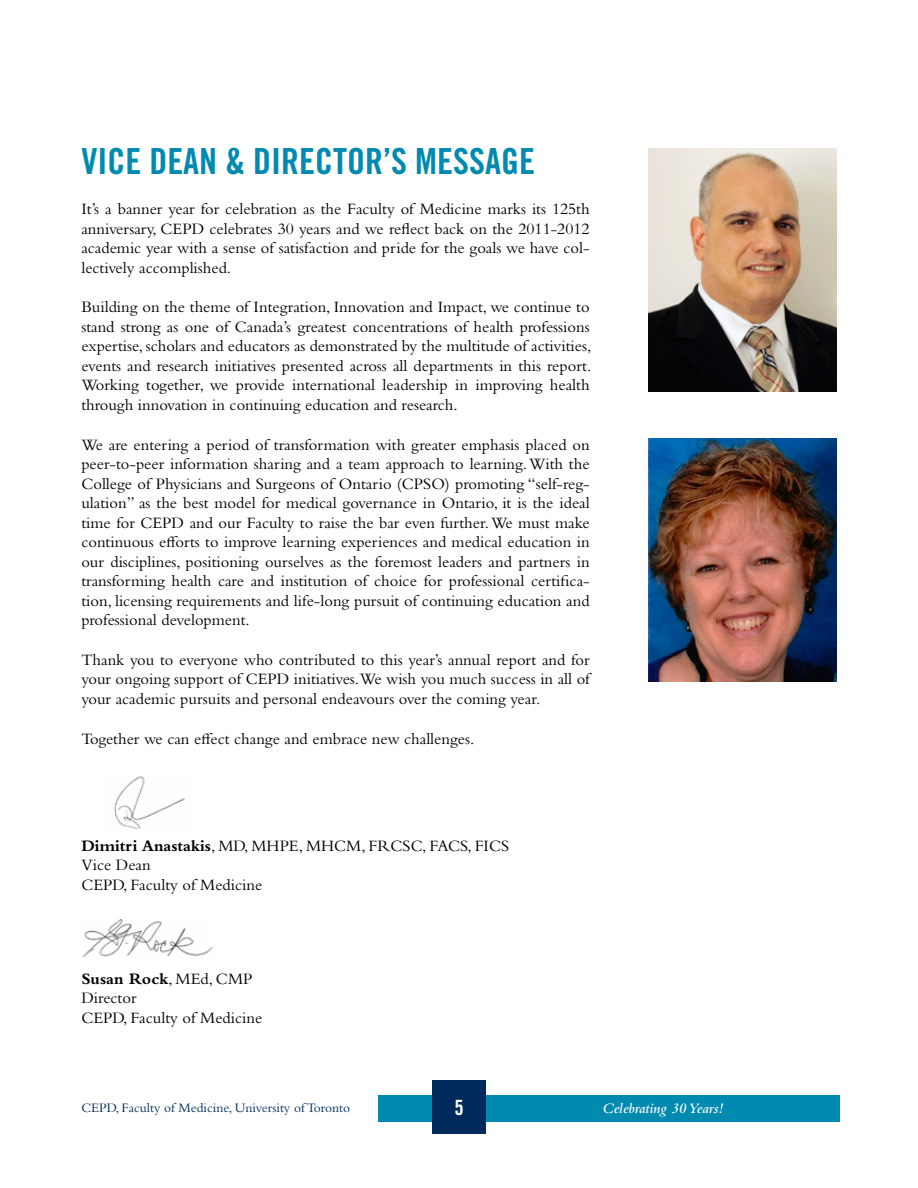
<style>
.page{position:relative;width:918px;height:1188px;background:#fff}
.page>*{position:absolute;margin:0;border:0;box-sizing:border-box;transform-origin:0 0}
.t1{font:36px "Trade Gothic LT Std Bd Cn 20";color:#008ab0}
.t2{font:21px "Trade Gothic LT Std Bd Cn 20";color:#fff}
.t3{font:16.5px/19.5px "Bembo Std";color:#000;text-align:justify}
.t4{font:700 16.5px "Bembo Std";color:#000}
.t5{font:italic 600 15px "Bembo Std";color:#fff}
.t6{font:13.5px "Bembo Std";color:#002a5c}
.s1{font-weight:700}
.s2{font-weight:400}
</style>
<div class="page">
<div style="left:378px;top:1095px;width:462px;height:27px;background:#008ab0"></div>
<div style="left:432px;top:1080px;width:54px;height:54px;background:#002a5c"></div>
<img style="left:648px;top:148px;width:189px;height:244px">
<img style="left:648px;top:438px;width:189px;height:243px">
<img style="left:114px;top:776px;width:71px;height:53px">
<img style="left:83px;top:919px;width:130px;height:39px">
<p class="t1" style="left:81px;top:140px;width:455px">VICE DEAN &amp; DIRECTOR’S MESSAGE</p>
<p class="t3" style="left:81px;top:199px;width:510px">It’s a banner year for celebration as the Faculty of Medicine marks its 125th anniversary, CEPD celebrates 30 years and we reflect back on the 2011-2012 academic year with a sense of satisfaction and pride for the goals we have col&shy;lectively accomplished.</p>
<p class="t3" style="left:81px;top:297px;width:511px">Building on the theme of Integration, Innovation and Impact, we continue to stand strong as one of Canada’s greatest concentrations of health professions expertise, scholars and educators as demonstrated by the multitude of activities, events and research initiatives presented across all departments in this report.<br>Working together, we provide international leadership in improving health through innovation in continuing education and research.</p>
<p class="t3" style="left:81px;top:435px;width:510px">We are entering a period of transformation with greater emphasis placed on peer-to-peer information sharing and a team approach to learning. With the College of Physicians and Surgeons of Ontario (CPSO) promoting “self-reg&shy;ulation” as the best model for medical governance in Ontario, it is the ideal time for CEPD and our Faculty to raise the bar even further. We must make continuous efforts to improve learning experiences and medical education in our disciplines, positioning ourselves as the foremost leaders and partners in transforming health care and institution of choice for professional certifica&shy;tion, licensing requirements and life-long pursuit of continuing education and professional development.</p>
<p class="t3" style="left:81px;top:650px;width:510px">Thank you to everyone who contributed to this year’s annual report and for your ongoing support of CEPD initiatives.We wish you much success in all of your academic pursuits and personal endeavours over the coming year.</p>
<p class="t3" style="left:81px;top:729px;width:394px">Together we can effect change and embrace new challenges.</p>
<p class="t3" style="left:81px;top:836px;width:429px"><span class="s1">Dimitri Anastakis</span>, MD, MHPE, MHCM, FRCSC, FACS, FICS</p>
<p class="t3" style="left:81px;top:855px;width:71px">Vice Dean</p>
<p class="t3" style="left:81px;top:875px;width:182px">CEPD, Faculty of Medicine</p>
<p class="t4" style="left:81px;top:969px;width:173px">Susan Rock<span class="s2">, MEd, CMP</span></p>
<p class="t3" style="left:81px;top:988px;width:57px">Director</p>
<p class="t3" style="left:81px;top:1008px;width:182px">CEPD, Faculty of Medicine</p>
<p class="t6" style="left:81px;top:1099px;width:270px">CEPD, Faculty of Medicine, University of Toronto</p>
<p class="t2" style="left:454px;top:1094px;width:11px">5</p>
<p class="t5" style="left:603px;top:1100px;width:122px">Celebrating 30 Years!</p>
</div>
